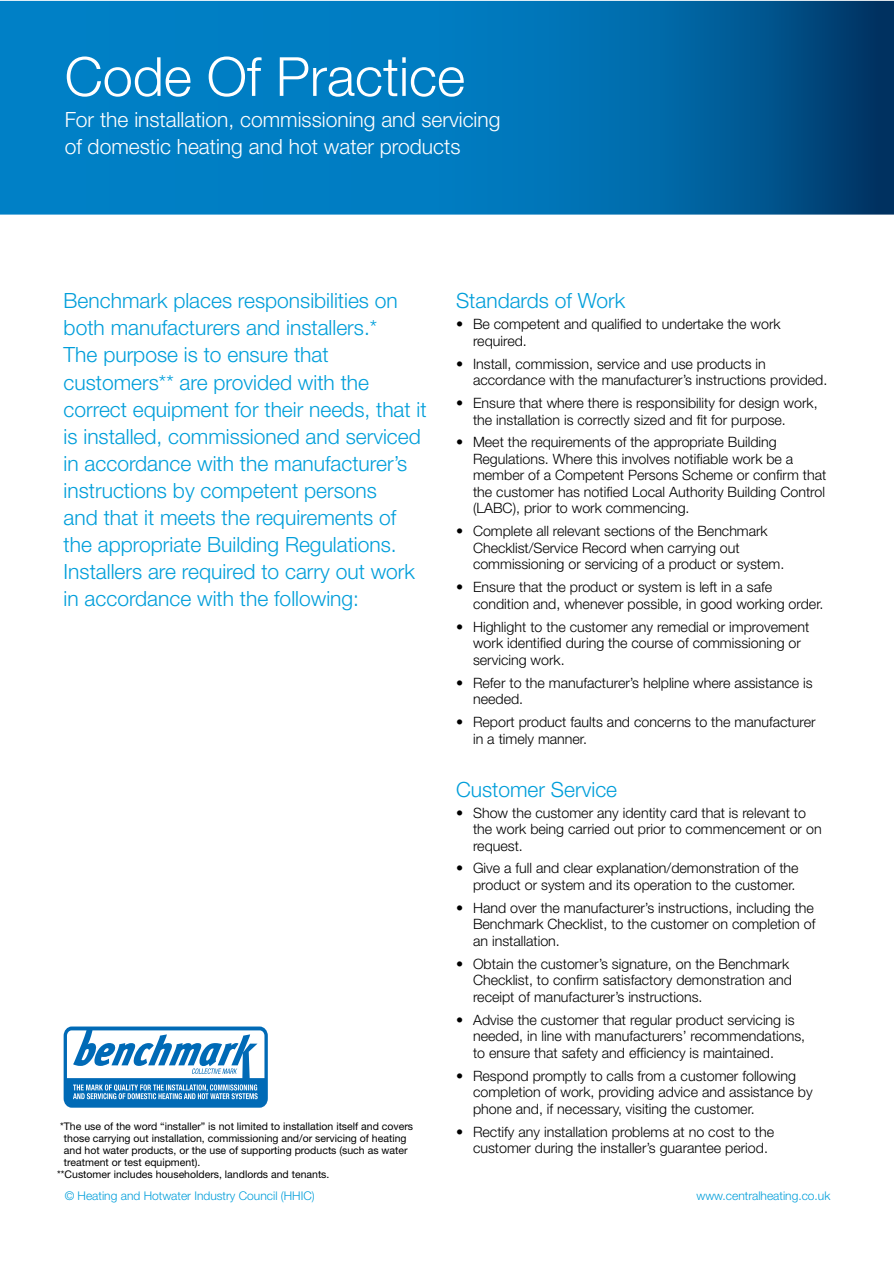
<style>
.page{position:relative;width:894px;height:1264px;background:#fff}
.page>*{position:absolute;margin:0;border:0;box-sizing:border-box;transform-origin:0 0}
.t1{font:300 54px "Helvetica Neue";color:#fff}
.t2{font:300 21px/27px "Helvetica Neue";color:#009eda}
.t3{font:300 21px/27px "Helvetica Neue";color:#fff}
.t4{font:300 14.25px/16.5px "Helvetica Neue";color:#000}
.t5{font:300 12px "Helvetica Neue";color:#009eda}
.t6{font:10.5px "Helvetica Neue";color:#000}
</style>
<div class="page">
<img style="left:0;top:1px;width:894px;height:213px">
<svg style="left:64px;top:1026px;width:204px;height:81px"></svg>
<h1 class="t1" style="left:65px;top:56px;width:402px">Code Of Practice</h1>
<h2 class="t3" style="left:65px;top:108px;width:437px">For the installation, commissioning and servicing of domestic heating and hot water products</h2>
<p class="t2" style="left:64px;top:289px;width:364px">Benchmark places responsibilities on both manufacturers and installers.*<br>The purpose is to ensure that customers** are provided with the correct equipment for their needs, that it is installed, commissioned and serviced in accordance with the manufacturer’s instructions by competent persons<br>and that it meets the requirements of the appropriate Building Regulations.<br>Installers are required to carry out work in accordance with the following:</p>
<h2 class="t2" style="left:456px;top:289px;width:171px">Standards of Work</h2>
<p class="t4" style="left:473px;top:317px;width:309px;text-indent:-17px">• Be competent and qualified to undertake the work required.</p>
<p class="t4" style="left:473px;top:356px;width:356px;text-indent:-17px">• Install, commission, service and use products in accordance with the manufacturer’s instructions provided.</p>
<p class="t4" style="left:473px;top:396px;width:346px;text-indent:-17px">• Ensure that where there is responsibility for design work, the installation is correctly sized and fit for purpose.</p>
<p class="t4" style="left:473px;top:435px;width:355px;text-indent:-17px">• Meet the requirements of the appropriate Building Regulations. Where this involves notifiable work be a member of a Competent Persons Scheme or confirm that the customer has notified Local Authority Building Control (LABC), prior to work commencing.</p>
<p class="t4" style="left:473px;top:524px;width:313px;text-indent:-17px">• Complete all relevant sections of the Benchmark<br>Checklist/Service Record when carrying out commissioning or servicing of a product or system.</p>
<p class="t4" style="left:473px;top:580px;width:352px;text-indent:-17px">• Ensure that the product or system is left in a safe condition and, whenever possible, in good working order.</p>
<p class="t4" style="left:473px;top:619px;width:338px;text-indent:-17px">• Highlight to the customer any remedial or improvement work identified during the course of commissioning or servicing work.</p>
<p class="t4" style="left:473px;top:675px;width:341px;text-indent:-17px">• Refer to the manufacturer’s helpline where assistance is needed.</p>
<p class="t4" style="left:473px;top:715px;width:344px;text-indent:-17px">• Report product faults and concerns to the manufacturer in a timely manner.</p>
<h2 class="t2" style="left:456px;top:777px;width:163px">Customer Service</h2>
<p class="t4" style="left:473px;top:805px;width:350px;text-indent:-17px">• Show the customer any identity card that is relevant to the work being carried out prior to commencement or on request.</p>
<p class="t4" style="left:456px;top:861px;width:344px;text-align:right">• Give a full and clear explanation/demonstration of the product or system and its operation to the customer.</p>
<p class="t4" style="left:473px;top:900px;width:344px;text-align:justify;text-indent:-17px">• Hand over the manufacturer’s instructions, including the Benchmark Checklist, to the customer on completion of an installation.</p>
<p class="t4" style="left:473px;top:956px;width:320px;text-indent:-17px">• Obtain the customer’s signature, on the Benchmark<br>Checklist, to confirm satisfactory demonstration and receipt of manufacturer’s instructions.</p>
<p class="t4" style="left:473px;top:1012px;width:334px;text-indent:-17px">• Advise the customer that regular product servicing is needed, in line with manufacturers’ recommendations, to ensure that safety and efficiency is maintained.</p>
<p class="t4" style="left:473px;top:1068px;width:341px;text-indent:-17px">• Respond promptly to calls from a customer following completion of work, providing advice and assistance by phone and, if necessary, visiting the customer.</p>
<p class="t4" style="left:473px;top:1124px;width:302px;text-indent:-17px">• Rectify any installation problems at no cost to the customer during the installer’s guarantee period.</p>
<p class="t6" style="left:60px;top:1121px;width:354px">* The use of the word “installer” is not limited to installation itself and covers</p>
<p class="t6" style="left:64px;top:1133px;width:344px">those carrying out installation, commissioning and/or servicing of heating</p>
<p class="t6" style="left:64px;top:1145px;width:345px">and hot water products, or the use of supporting products (such as water</p>
<p class="t6" style="left:64px;top:1157px;width:138px">treatment or test equipment).</p>
<p class="t6" style="left:57px;top:1169px;width:274px">**Customer includes householders, landlords and tenants.</p>
<p class="t5" style="left:65px;top:1191px;width:251px">© Heating and Hotwater Industry Council (HHIC)</p>
<p class="t5" style="left:696px;top:1191px;width:135px">www.centralheating.co.uk</p>
</div>
